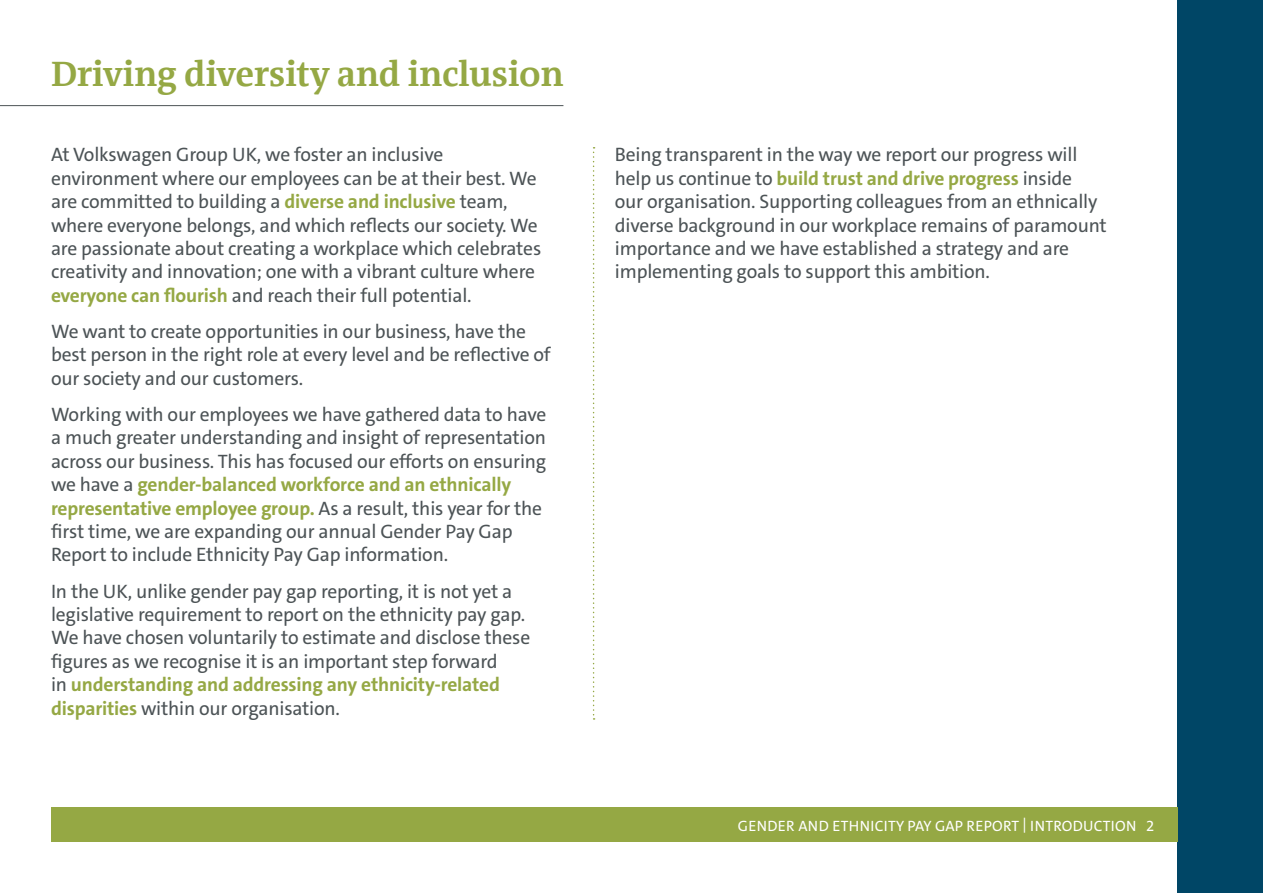
<style>
.page{position:relative;width:1263px;height:893px;background:#fff}
.page>*{position:absolute;margin:0;border:0;box-sizing:border-box;transform-origin:0 0}
.t1{font:700 36px "VWAG The Antiqua";letter-spacing:-.01em;color:#95a844}
.t2{font:19.5px/23.4px "VWAG The Sans";letter-spacing:-.01em;color:#4c5356}
.t3{font:15px "VWAG The Sans";letter-spacing:.02em;color:#fff}
.s1{font-weight:700;color:#95a844}
</style>
<div class="page">
<div style="left:1178px;top:0;width:85px;height:893px;background:#004666"></div>
<div style="left:51px;top:808px;width:1127px;height:34px;background:#95a844"></div>
<svg style="left:593px;top:147px;width:2px;height:573px"></svg>
<hr style="left:0;top:105px;width:563px;height:1px;background:#4c5356">
<h1 class="t1" style="left:51px;top:51px;width:514px">Driving diversity and inclusion</h1>
<p class="t2" style="left:51px;top:143px;width:492px">At Volkswagen Group UK, we foster an inclusive environment where our employees can be at their best. We are committed to building a <span class="s1">diverse and inclusive</span> team, where everyone belongs, and which reflects our society. We are passionate about creating a workplace which celebrates creativity and innovation; one with a vibrant culture where <span class="s1">everyone can flourish</span> and reach their full potential.</p>
<p class="t2" style="left:51px;top:320px;width:501px">We want to create opportunities in our business, have the best person in the right role at every level and be reflective of our society and our customers.</p>
<p class="t2" style="left:51px;top:403px;width:497px">Working with our employees we have gathered data to have a much greater understanding and insight of representation across our business. This has focused our efforts on ensuring we have a <span class="s1">gender-balanced workforce and an ethnically representative employee group.</span> As a result, this year for the first time, we are expanding our annual Gender Pay Gap Report to include Ethnicity Pay Gap information.</p>
<p class="t2" style="left:51px;top:579px;width:481px">In the UK, unlike gender pay gap reporting, it is not yet a legislative requirement to report on the ethnicity pay gap.<br>We have chosen voluntarily to estimate and disclose these figures as we recognise it is an important step forward<br>in <span class="s1">understanding and addressing any ethnicity-related disparities</span> within our organisation.</p>
<p class="t2" style="left:615px;top:143px;width:493px">Being transparent in the way we report our progress will help us continue to <span class="s1">build trust and drive progress</span> inside<br>our organisation. Supporting colleagues from an ethnically diverse background in our workplace remains of paramount importance and we have established a strategy and are implementing goals to support this ambition.</p>
<p class="t3" style="left:738px;top:816px;width:418px">GENDER AND ETHNICITY PAY GAP REPORT | INTRODUCTION 2</p>
</div>
